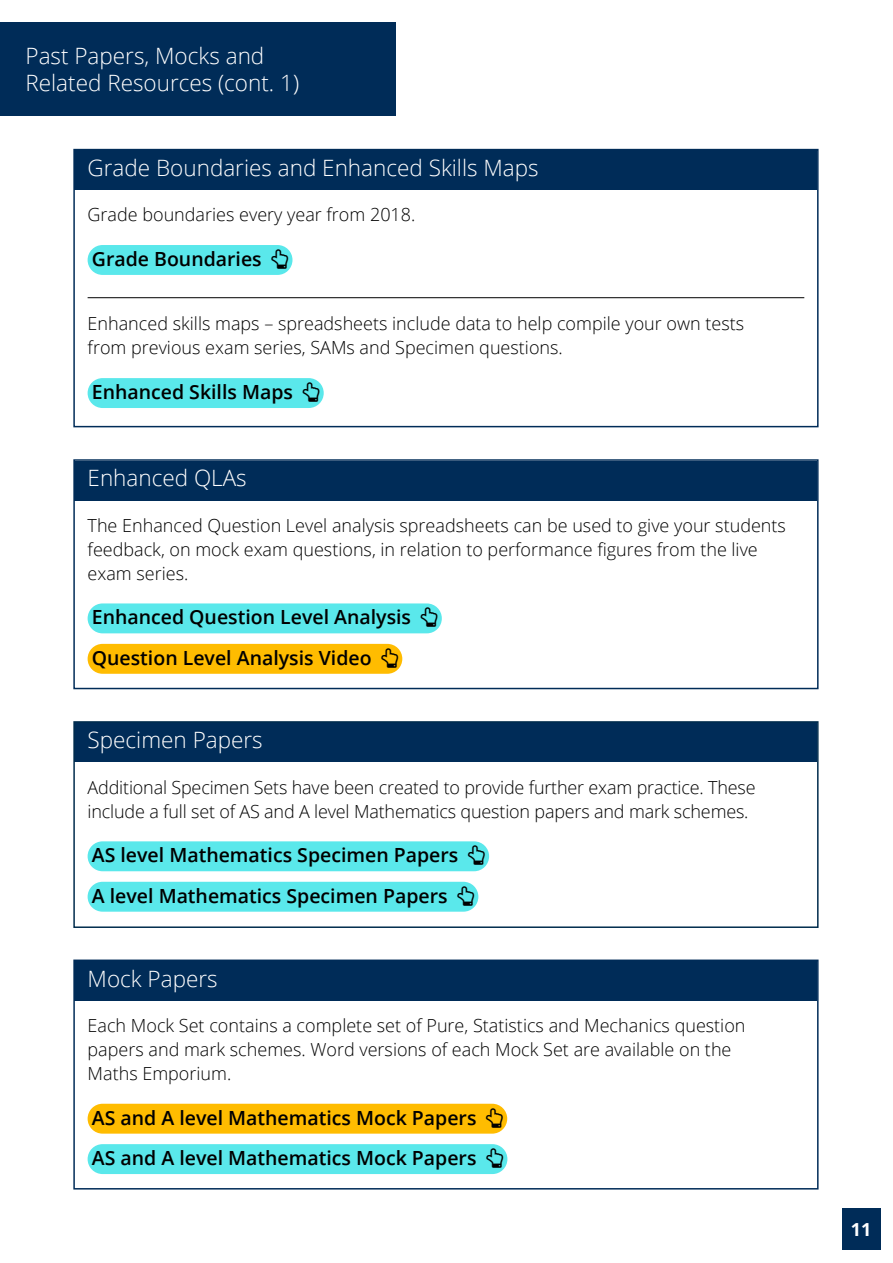
<style>
.page{position:relative;width:893px;height:1263px;background:#fff}
.page>*{position:absolute;margin:0;border:0;box-sizing:border-box;transform-origin:0 0}
.t1{font:300 22.5px/27px "Open Sans";color:#fff}
.t2{font:600 19.5px/40.3px "Open Sans";color:#000}
.t3{font:300 18px/24px "Open Sans";color:#000}
.t4{font:700 18px "Open Sans";color:#fff}
</style>
<div class="page">
<div style="left:842px;top:1208px;width:38px;height:42px;background:#002c58"></div>
<div style="left:0;top:22px;width:395px;height:94px;background:#002c58"></div>
<div style="left:75px;top:150px;width:742px;height:40px;background:#002c58"></div>
<div style="left:88px;top:245px;width:204px;height:30px;background:#5ae8eb;border-radius:15px"></div>
<hr style="left:88px;top:297px;width:716px;height:1px;background:#000">
<div style="left:88px;top:378px;width:236px;height:30px;background:#5ae8eb;border-radius:15px"></div>
<div style="left:73px;top:149px;width:746px;height:278px;border:2px solid #002c58"></div>
<div style="left:75px;top:461px;width:742px;height:39px;background:#002c58"></div>
<div style="left:88px;top:603px;width:354px;height:30px;background:#5ae8eb;border-radius:15px"></div>
<div style="left:88px;top:644px;width:314px;height:30px;background:#ffbc00;border-radius:15px"></div>
<div style="left:73px;top:459px;width:746px;height:230px;border:2px solid #002c58"></div>
<div style="left:75px;top:723px;width:742px;height:39px;background:#002c58"></div>
<div style="left:88px;top:841px;width:401px;height:30px;background:#5ae8eb;border-radius:15px"></div>
<div style="left:88px;top:882px;width:390px;height:30px;background:#5ae8eb;border-radius:15px"></div>
<div style="left:73px;top:721px;width:746px;height:207px;border:2px solid #002c4d"></div>
<div style="left:75px;top:961px;width:742px;height:40px;background:#002c58"></div>
<div style="left:88px;top:1104px;width:419px;height:30px;background:#ffbc00;border-radius:15px"></div>
<div style="left:88px;top:1144px;width:419px;height:30px;background:#5ae8eb;border-radius:15px"></div>
<div style="left:73px;top:959px;width:746px;height:230px;border:2px solid #002c58"></div>
<p class="t1" style="left:26px;top:42px;width:275px">Past Papers, Mocks and<br>Related Resources (cont. 1)</p>
<p class="t1" style="left:88px;top:154px;width:453px">Grade Boundaries and Enhanced Skills Maps</p>
<p class="t3" style="left:88px;top:202px;width:329px">Grade boundaries every year from 2018.</p>
<p class="t2" style="left:92px;top:238px;width:171px">Grade Boundaries</p>
<p class="t3" style="left:88px;top:311px;width:658px">Enhanced skills maps – spreadsheets include data to help compile your own tests from previous exam series, SAMs and Specimen questions.</p>
<p class="t2" style="left:92px;top:371px;width:203px">Enhanced Skills Maps</p>
<p class="t1" style="left:88px;top:464px;width:161px">Enhanced QLAs</p>
<p class="t3" style="left:88px;top:513px;width:700px">The Enhanced Question Level analysis spreadsheets can be used to give your students feedback, on mock exam questions, in relation to performance figures from the live exam series.</p>
<p class="t2" style="left:92px;top:597px;width:321px">Enhanced Question Level Analysis<br>Question Level Analysis Video</p>
<p class="t1" style="left:88px;top:726px;width:177px">Specimen Papers</p>
<p class="t3" style="left:88px;top:775px;width:669px">Additional Specimen Sets have been created to provide further exam practice. These include a full set of AS and A level Mathematics question papers and mark schemes.</p>
<p class="t2" style="left:92px;top:835px;width:368px">AS level Mathematics Specimen Papers<br>A level Mathematics Specimen Papers</p>
<p class="t1" style="left:88px;top:964px;width:132px">Mock Papers</p>
<p class="t3" style="left:88px;top:1013px;width:659px">Each Mock Set contains a complete set of Pure, Statistics and Mechanics question papers and mark schemes. Word versions of each Mock Set are available on the<br>Maths Emporium.</p>
<p class="t2" style="left:92px;top:1097px;width:386px">AS and A level Mathematics Mock Papers<br>AS and A level Mathematics Mock Papers</p>
<p class="t4" style="left:851px;top:1217px;width:22px">11</p>
</div>
